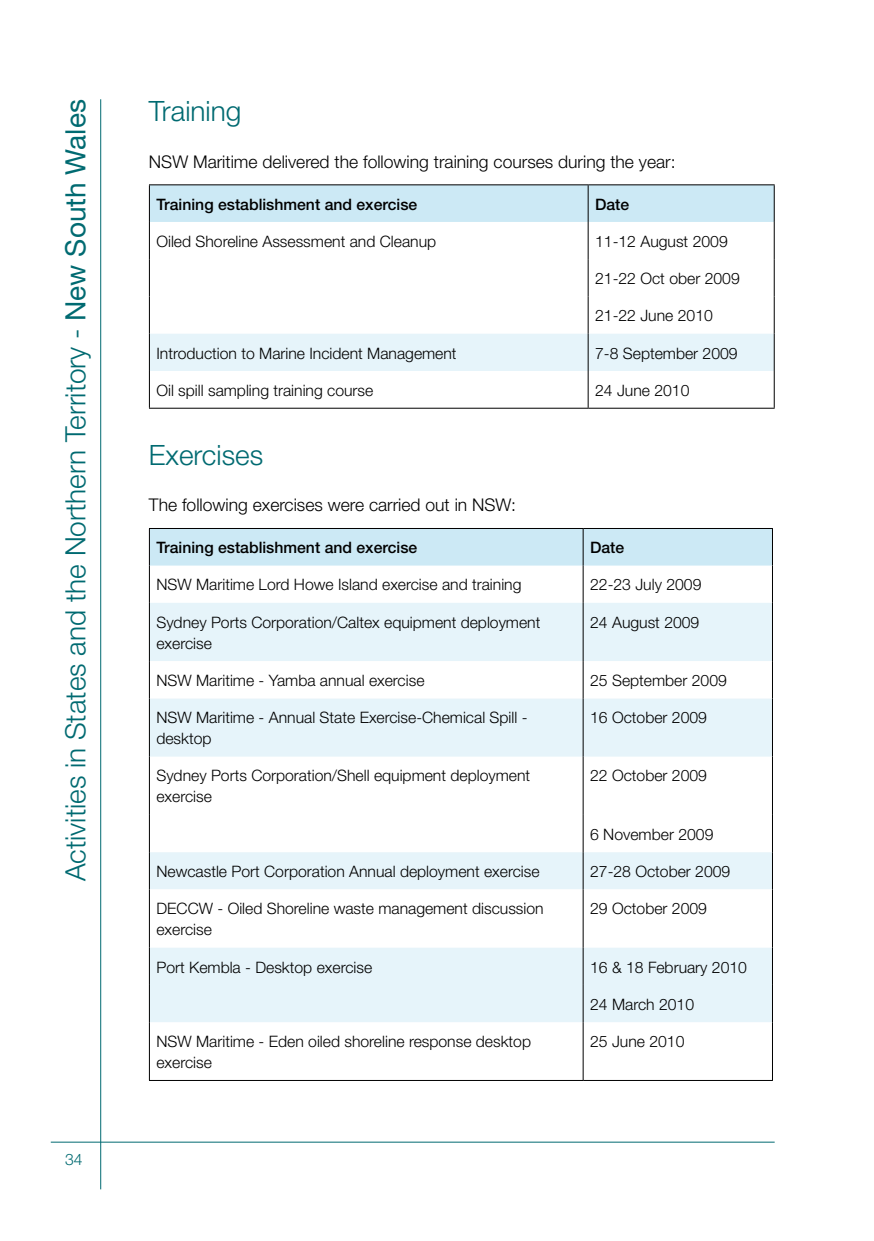
<style>
.page{position:relative;width:874px;height:1241px;background:#fff}
.page>*{position:absolute;margin:0;border:0;box-sizing:border-box;transform-origin:0 0}
.t1{font:300 28px "Helvetica Neue";color:#006a71}
.t2{font:300 17.5px "Helvetica Neue";color:#000}
.t3{font:300 15.75px/21px "Helvetica Neue";color:#000}
.t4{font:500 15.75px "Helvetica Neue";color:#000}
.t5{font:300 15.75px "Helvetica Neue";color:#006a71}
.s1{font-weight:400}
</style>
<div class="page">
<hr style="left:100px;top:99px;width:1px;height:1090px;background:#006a71">
<hr style="left:51px;top:1141px;width:723px;height:1px;background:#006a71">
<div style="left:150px;top:185px;width:623px;height:37px;background:#cce9f5"></div>
<div style="left:150px;top:333px;width:623px;height:38px;background:#e6f4fa"></div>
<hr style="left:149px;top:184px;width:439px;height:1px;background:#000">
<hr style="left:149px;top:185px;width:1px;height:37px;background:#000">
<hr style="left:588px;top:184px;width:186px;height:1px;background:#000">
<hr style="left:587px;top:185px;width:1px;height:37px;background:#000">
<hr style="left:773px;top:185px;width:1px;height:37px;background:#000">
<hr style="left:149px;top:222px;width:1px;height:37px;background:#000">
<hr style="left:587px;top:222px;width:1px;height:37px;background:#000">
<hr style="left:773px;top:222px;width:1px;height:37px;background:#000">
<hr style="left:149px;top:259px;width:1px;height:37px;background:#000">
<hr style="left:587px;top:259px;width:1px;height:37px;background:#000">
<hr style="left:773px;top:259px;width:1px;height:37px;background:#000">
<hr style="left:149px;top:296px;width:1px;height:37px;background:#000">
<hr style="left:587px;top:296px;width:1px;height:37px;background:#000">
<hr style="left:773px;top:296px;width:1px;height:37px;background:#000">
<hr style="left:149px;top:333px;width:1px;height:38px;background:#000">
<hr style="left:587px;top:333px;width:1px;height:38px;background:#000">
<hr style="left:773px;top:333px;width:1px;height:38px;background:#000">
<hr style="left:149px;top:371px;width:1px;height:37px;background:#000">
<hr style="left:587px;top:371px;width:1px;height:37px;background:#000">
<hr style="left:773px;top:371px;width:1px;height:37px;background:#000">
<hr style="left:149px;top:408px;width:439px;height:1px;background:#000">
<hr style="left:588px;top:408px;width:186px;height:1px;background:#000">
<div style="left:150px;top:529px;width:621px;height:36px;background:#cce9f5"></div>
<div style="left:150px;top:602px;width:621px;height:59px;background:#e6f4fa"></div>
<svg style="left:150px;top:661px;width:621px;height:286px"></svg>
<div style="left:150px;top:947px;width:621px;height:75px;background:#e6f4fa"></div>
<hr style="left:149px;top:528px;width:434px;height:1px;background:#000">
<hr style="left:149px;top:529px;width:1px;height:36px;background:#000">
<hr style="left:583px;top:528px;width:189px;height:1px;background:#000">
<hr style="left:582px;top:529px;width:1px;height:36px;background:#000">
<hr style="left:771px;top:529px;width:1px;height:36px;background:#000">
<hr style="left:149px;top:565px;width:1px;height:37px;background:#000">
<hr style="left:582px;top:565px;width:1px;height:37px;background:#000">
<hr style="left:771px;top:565px;width:1px;height:37px;background:#000">
<hr style="left:149px;top:602px;width:1px;height:59px;background:#000">
<hr style="left:582px;top:602px;width:1px;height:59px;background:#000">
<hr style="left:771px;top:602px;width:1px;height:59px;background:#000">
<hr style="left:149px;top:661px;width:1px;height:37px;background:#000">
<hr style="left:582px;top:661px;width:1px;height:37px;background:#000">
<hr style="left:771px;top:661px;width:1px;height:37px;background:#000">
<hr style="left:149px;top:698px;width:1px;height:58px;background:#000">
<hr style="left:582px;top:698px;width:1px;height:58px;background:#000">
<hr style="left:771px;top:698px;width:1px;height:58px;background:#000">
<hr style="left:149px;top:756px;width:1px;height:58px;background:#000">
<hr style="left:582px;top:756px;width:1px;height:58px;background:#000">
<hr style="left:771px;top:756px;width:1px;height:58px;background:#000">
<hr style="left:149px;top:814px;width:1px;height:38px;background:#000">
<hr style="left:582px;top:814px;width:1px;height:38px;background:#000">
<hr style="left:771px;top:814px;width:1px;height:38px;background:#000">
<hr style="left:149px;top:852px;width:1px;height:37px;background:#000">
<hr style="left:582px;top:852px;width:1px;height:37px;background:#000">
<hr style="left:771px;top:852px;width:1px;height:37px;background:#000">
<hr style="left:149px;top:889px;width:1px;height:58px;background:#000">
<hr style="left:582px;top:889px;width:1px;height:58px;background:#000">
<hr style="left:771px;top:889px;width:1px;height:58px;background:#000">
<hr style="left:149px;top:947px;width:1px;height:37px;background:#000">
<hr style="left:582px;top:947px;width:1px;height:37px;background:#000">
<hr style="left:771px;top:947px;width:1px;height:37px;background:#000">
<hr style="left:149px;top:984px;width:1px;height:38px;background:#000">
<hr style="left:582px;top:984px;width:1px;height:38px;background:#000">
<hr style="left:771px;top:984px;width:1px;height:38px;background:#000">
<hr style="left:149px;top:1022px;width:1px;height:57px;background:#000">
<hr style="left:582px;top:1022px;width:1px;height:57px;background:#000">
<hr style="left:771px;top:1022px;width:1px;height:57px;background:#000">
<hr style="left:149px;top:1079px;width:434px;height:1px;background:#000">
<hr style="left:583px;top:1079px;width:189px;height:1px;background:#000">
<h1 class="t1" style="left:58px;top:881px;width:783px;rotate:-90deg">Activities in States and the Northern Territory - <span class="s1">New South Wales</span></h1>
<p class="t5" style="left:65px;top:1149px;width:19px">34</p>
<h1 class="t1" style="left:149px;top:94px;width:94px">Training</h1>
<p class="t2" style="left:149px;top:150px;width:528px">NSW Maritime delivered the following training courses during the year:</p>
<p class="t4" style="left:156px;top:194px;width:262px">Training establishment and exercise</p>
<p class="t4" style="left:595px;top:194px;width:36px">Date</p>
<p class="t3" style="left:156px;top:230px;width:281px">Oiled Shoreline Assessment and Cleanup</p>
<p class="t3" style="left:595px;top:230px;width:134px">11-12 August 2009</p>
<p class="t3" style="left:595px;top:267px;width:146px">21-22 Oct ober 2009</p>
<p class="t3" style="left:595px;top:305px;width:119px">21-22 June 2010</p>
<p class="t3" style="left:156px;top:342px;width:301px">Introduction to Marine Incident Management</p>
<p class="t3" style="left:595px;top:342px;width:144px">7-8 September 2009</p>
<p class="t3" style="left:156px;top:379px;width:218px">Oil spill sampling training course</p>
<p class="t3" style="left:595px;top:379px;width:96px">24 June 2010</p>
<h1 class="t1" style="left:149px;top:438px;width:116px">Exercises</h1>
<p class="t2" style="left:149px;top:494px;width:368px">The following exercises were carried out in NSW:</p>
<p class="t4" style="left:156px;top:538px;width:262px">Training establishment and exercise</p>
<p class="t4" style="left:590px;top:538px;width:36px">Date</p>
<p class="t3" style="left:156px;top:574px;width:366px">NSW Maritime Lord Howe Island exercise and training</p>
<p class="t3" style="left:590px;top:574px;width:113px">22-23 July 2009</p>
<p class="t3" style="left:156px;top:611px;width:385px">Sydney Ports Corporation/Caltex equipment deployment exercise</p>
<p class="t3" style="left:590px;top:611px;width:111px">24 August 2009</p>
<p class="t3" style="left:156px;top:669px;width:269px">NSW Maritime - Yamba annual exercise</p>
<p class="t3" style="left:590px;top:669px;width:138px">25 September 2009</p>
<p class="t3" style="left:156px;top:706px;width:372px">NSW Maritime - Annual State Exercise-Chemical Spill - desktop</p>
<p class="t3" style="left:590px;top:706px;width:118px">16 October 2009</p>
<p class="t3" style="left:156px;top:765px;width:375px">Sydney Ports Corporation/Shell equipment deployment exercise</p>
<p class="t3" style="left:590px;top:765px;width:118px">22 October 2009</p>
<p class="t3" style="left:590px;top:823px;width:125px">6 November 2009</p>
<p class="t3" style="left:156px;top:860px;width:384px">Newcastle Port Corporation Annual deployment exercise</p>
<p class="t3" style="left:590px;top:860px;width:142px">27-28 October 2009</p>
<p class="t3" style="left:156px;top:897px;width:388px">DECCW - Oiled Shoreline waste management discussion exercise</p>
<p class="t3" style="left:590px;top:897px;width:118px">29 October 2009</p>
<p class="t3" style="left:156px;top:955px;width:217px">Port Kembla - Desktop exercise</p>
<p class="t3" style="left:590px;top:955px;width:158px">16 &amp; 18 February 2010</p>
<p class="t3" style="left:590px;top:993px;width:105px">24 March 2010</p>
<p class="t3" style="left:156px;top:1030px;width:376px">NSW Maritime - Eden oiled shoreline response desktop exercise</p>
<p class="t3" style="left:590px;top:1030px;width:96px">25 June 2010</p>
</div>
